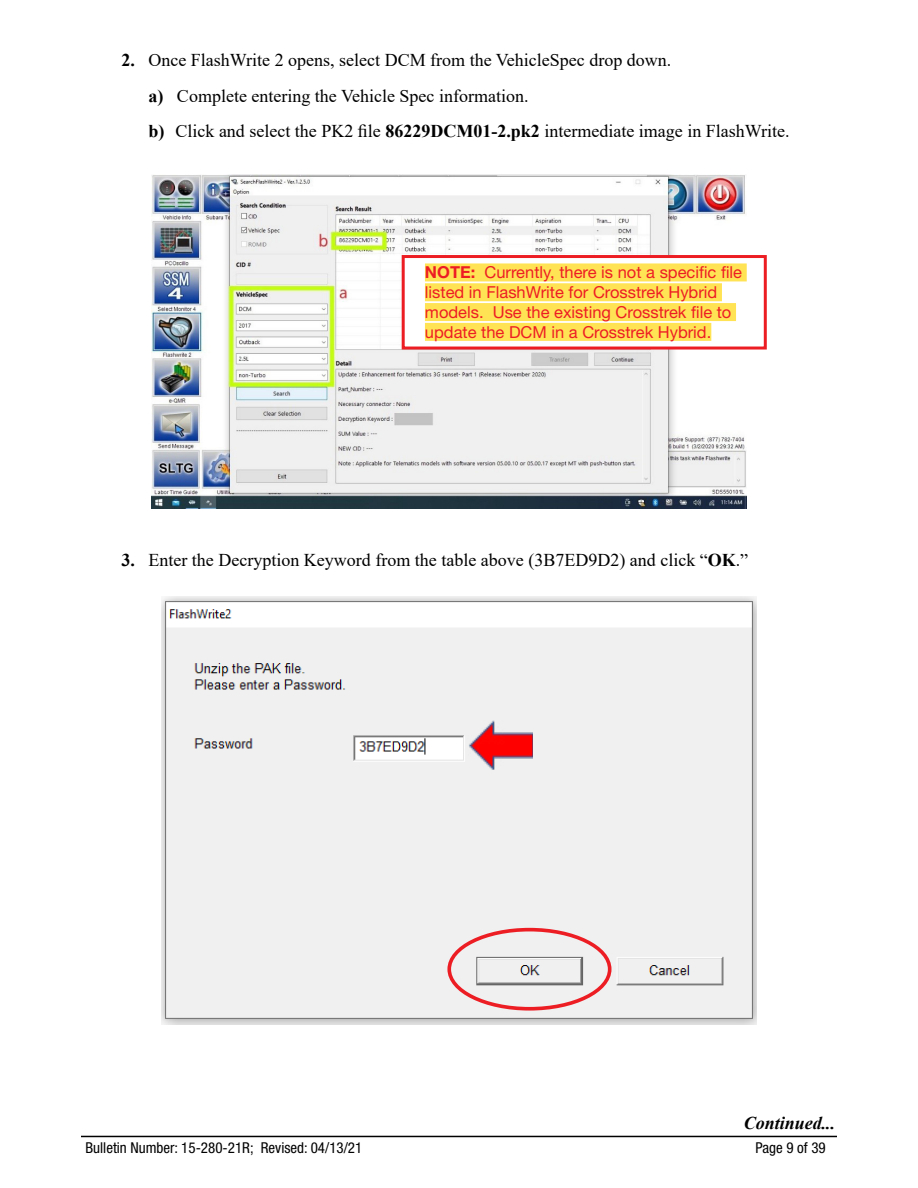
<style>
.page{position:relative;width:918px;height:1188px;background:#fff}
.page>*{position:absolute;margin:0;border:0;box-sizing:border-box;transform-origin:0 0}
.t1{font:18px/35.1px "Times New Roman";color:#000}
.t2{font:italic 700 18px "Times New Roman";color:#000}
.t3{font:16.5px/19.8px "Helvetica Neue LT Std";color:#ed1d24}
.t4{font:condensed 15px "Helvetica Neue LT Std";color:#000}
.s1{font-weight:700}
</style>
<div class="page">
<hr style="left:81px;top:1136px;width:756px;height:1px;background:#000">
<img style="left:151px;top:174px;width:596px;height:335px">
<div style="left:403px;top:257px;width:362px;height:91px;background:#fff"></div>
<div style="left:425px;top:263px;width:322px;height:18px;background:#ffe355"></div>
<div style="left:425px;top:283px;width:297px;height:18px;background:#ffe355"></div>
<div style="left:425px;top:303px;width:311px;height:18px;background:#ffe355"></div>
<div style="left:425px;top:323px;width:286px;height:18px;background:#ffe355"></div>
<div style="left:402px;top:255px;width:365px;height:95px;border:3px solid #ed1d24"></div>
<img style="left:161px;top:596px;width:596px;height:429px">
<img style="left:469px;top:721px;width:64px;height:49px">
<div style="left:447px;top:928px;width:165px;height:83px;border:4px solid #ed1d24;border-radius:50%"></div>
<p class="t1" style="left:148px;top:42px;width:643px;text-indent:-27px"><span class="s1">2.</span> Once FlashWrite 2 opens, select DCM from the VehicleSpec drop down.<br><span class="s1">a)</span> Complete entering the Vehicle Spec information.<br><span class="s1">b)</span> Click and select the PK2 file <span class="s1">86229DCM01-2.pk2</span> intermediate image in FlashWrite.</p>
<p class="t3" style="left:425px;top:262px;width:319px"><span class="s1">NOTE:</span> Currently, there is not a specific file listed in FlashWrite for Crosstrek Hybrid models. Use the existing Crosstrek file to update the DCM in a Crosstrek Hybrid.</p>
<p class="t1" style="left:122px;top:541px;width:628px"><span class="s1">3.</span> Enter the Decryption Keyword from the table above (3B7ED9D2) and click “<span class="s1">OK</span>.”</p>
<p class="t2" style="left:744px;top:1111px;width:93px">Continued...</p>
<p class="t4" style="left:86px;top:1138px;width:278px">Bulletin Number: 15-280-21R; Revised: 04/13/21</p>
<p class="t4" style="left:756px;top:1138px;width:72px">Page 9 of 39</p>
</div>
